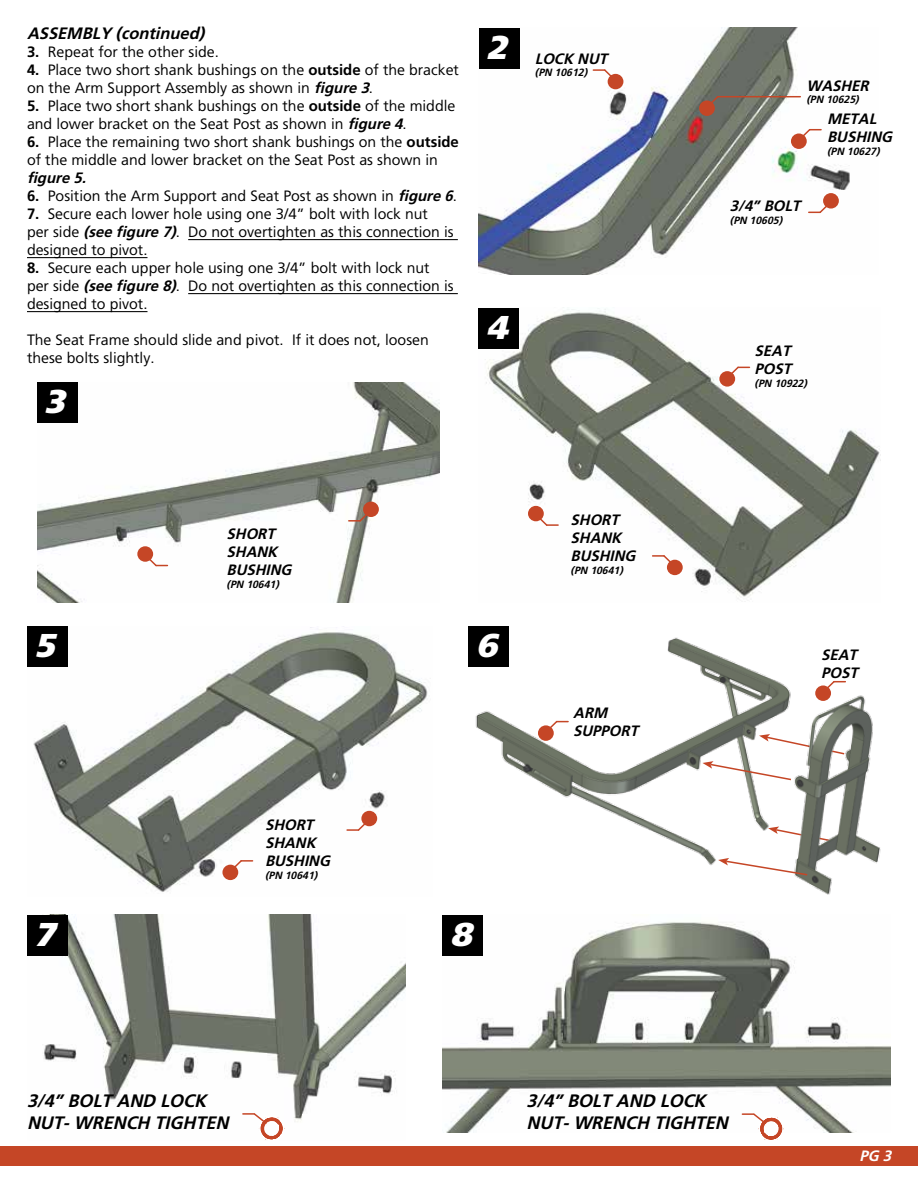
<style>
.page{position:relative;width:918px;height:1188px;background:#fff}
.page>*{position:absolute;margin:0;border:0;box-sizing:border-box;transform-origin:0 0}
.t1{font:italic 900 33px "Weissach";color:#fff}
.t2{font:italic 700 18px/21.6px "Weissach";color:#000}
.t3{font:italic 700 16.5px "Weissach";color:#000}
.t4{font:15px/18px "Weissach";color:#000}
.t5{font:italic 700 15px/18px "Weissach";color:#000}
.t6{font:italic 700 15px "Weissach";color:#fff}
.t7{font:italic 700 10.5px "Weissach";color:#000}
.s1{font-weight:700}
.s2{font-weight:700;font-style:italic}
</style>
<div class="page">
<hr style="left:188px;top:239px;width:270px;height:1px;background:#000">
<hr style="left:27px;top:257px;width:121px;height:1px;background:#000">
<hr style="left:188px;top:293px;width:270px;height:1px;background:#000">
<hr style="left:27px;top:311px;width:121px;height:1px;background:#000">
<img style="left:478px;top:28px;width:372px;height:247px">
<div style="left:823px;top:193px;width:16px;height:16px;background:#c54626;border-radius:50%"></div>
<svg style="left:809px;top:200px;width:24px;height:14px"></svg>
<div style="left:479px;top:28px;width:40px;height:40px;background:#000"></div>
<div style="left:791px;top:133px;width:16px;height:16px;background:#c54626;border-radius:50%"></div>
<svg style="left:797px;top:128px;width:24px;height:14px"></svg>
<div style="left:699px;top:100px;width:16px;height:16px;background:#c54626;border-radius:50%"></div>
<svg style="left:705px;top:95px;width:15px;height:14px"></svg>
<hr style="left:718px;top:96px;width:82px;height:1px;background:#c54626">
<div style="left:608px;top:74px;width:15px;height:15px;background:#c54626;border-radius:50%"></div>
<svg style="left:593px;top:68px;width:25px;height:15px"></svg>
<img style="left:37px;top:382px;width:402px;height:220px">
<div style="left:363px;top:502px;width:16px;height:15px;background:#c54626;border-radius:50%"></div>
<svg style="left:349px;top:508px;width:24px;height:15px"></svg>
<div style="left:37px;top:382px;width:41px;height:41px;background:#000"></div>
<div style="left:137px;top:546px;width:16px;height:16px;background:#c54626;border-radius:50%"></div>
<svg style="left:143px;top:553px;width:24px;height:15px"></svg>
<img style="left:479px;top:308px;width:402px;height:291px">
<div style="left:528px;top:506px;width:16px;height:15px;background:#c54626;border-radius:50%"></div>
<svg style="left:534px;top:512px;width:24px;height:15px"></svg>
<div style="left:667px;top:560px;width:16px;height:15px;background:#c54626;border-radius:50%"></div>
<svg style="left:653px;top:554px;width:24px;height:15px"></svg>
<div style="left:719px;top:371px;width:16px;height:16px;background:#c54626;border-radius:50%"></div>
<svg style="left:725px;top:365px;width:24px;height:15px"></svg>
<div style="left:478px;top:308px;width:41px;height:40px;background:#000"></div>
<img style="left:33px;top:627px;width:395px;height:265px">
<div style="left:361px;top:811px;width:16px;height:15px;background:#c54626;border-radius:50%"></div>
<svg style="left:347px;top:817px;width:25px;height:15px"></svg>
<div style="left:222px;top:865px;width:16px;height:15px;background:#c54626;border-radius:50%"></div>
<svg style="left:228px;top:859px;width:25px;height:15px"></svg>
<div style="left:27px;top:626px;width:41px;height:41px;background:#000"></div>
<img style="left:475px;top:637px;width:406px;height:258px">
<div style="left:815px;top:685px;width:16px;height:16px;background:#c54626;border-radius:50%"></div>
<svg style="left:821px;top:680px;width:24px;height:14px"></svg>
<div style="left:538px;top:725px;width:16px;height:16px;background:#c54626;border-radius:50%"></div>
<svg style="left:544px;top:719px;width:24px;height:15px"></svg>
<div style="left:468px;top:626px;width:41px;height:41px;background:#000"></div>
<svg style="left:702px;top:734px;width:144px;height:47px"></svg>
<svg style="left:718px;top:858px;width:91px;height:18px"></svg>
<img style="left:43px;top:915px;width:362px;height:207px">
<svg style="left:243px;top:1112px;width:42px;height:28px"></svg>
<div style="left:27px;top:915px;width:41px;height:41px;background:#000"></div>
<img style="left:443px;top:922px;width:448px;height:210px">
<div style="left:443px;top:915px;width:40px;height:40px;background:#000"></div>
<svg style="left:742px;top:1112px;width:43px;height:28px"></svg>
<div style="left:0;top:1146px;width:918px;height:19px;background:#c54626"></div>
<p class="t3" style="left:27px;top:24px;width:179px">ASSEMBLY (continued)</p>
<p class="t4" style="left:27px;top:43px;width:193px"><span class="s1">3.</span> Repeat for the other side.</p>
<p class="t4" style="left:27px;top:61px;width:434px"><span class="s1">4.</span> Place two short shank bushings on the <span class="s1">outside</span> of the bracket on the Arm Support Assembly as shown in <span class="s2">figure 3</span>.</p>
<p class="t4" style="left:27px;top:97px;width:430px"><span class="s1">5.</span> Place two short shank bushings on the <span class="s1">outside</span> of the middle and lower bracket on the Seat Post as shown in <span class="s2">figure 4</span>.</p>
<p class="t4" style="left:27px;top:133px;width:433px"><span class="s1">6.</span> Place the remaining two short shank bushings on the <span class="s1">outside </span>of the middle and lower bracket on the Seat Post as shown in</p>
<p class="t5" style="left:27px;top:169px;width:60px">figure 5.</p>
<p class="t4" style="left:27px;top:187px;width:432px"><span class="s1">6.</span> Position the Arm Support and Seat Post as shown in <span class="s2">figure 6</span>.</p>
<p class="t4" style="left:27px;top:205px;width:428px"><span class="s1">7.</span> Secure each lower hole using one 3/4” bolt with lock nut per side <span class="s2">(see figure 7)</span>. Do not overtighten as this connection is designed to pivot.</p>
<p class="t4" style="left:27px;top:259px;width:428px"><span class="s1">8.</span> Secure each upper hole using one 3/4” bolt with lock nut per side <span class="s2">(see figure 8)</span>. Do not overtighten as this connection is designed to pivot.</p>
<p class="t4" style="left:27px;top:331px;width:403px">The Seat Frame should slide and pivot. If it does not, loosen these bolts slightly.</p>
<h1 class="t1" style="left:45px;top:381px;width:21px">3</h1>
<h1 class="t1" style="left:486px;top:27px;width:21px">2</h1>
<p class="t5" style="left:535px;top:50px;width:74px">LOCK NUT</p>
<p class="t7" style="left:535px;top:67px;width:54px">(PN 10612)</p>
<h1 class="t1" style="left:486px;top:307px;width:23px">4</h1>
<h1 class="t1" style="left:34px;top:625px;width:21px">5</h1>
<p class="t5" style="left:227px;top:525px;width:66px">SHORT<br>SHANK<br>BUSHING</p>
<p class="t7" style="left:227px;top:578px;width:54px">(PN 10641)</p>
<p class="t5" style="left:265px;top:816px;width:66px">SHORT<br>SHANK<br>BUSHING</p>
<p class="t7" style="left:265px;top:869px;width:54px">(PN 10641)</p>
<h1 class="t1" style="left:476px;top:625px;width:23px">6</h1>
<h1 class="t1" style="left:34px;top:914px;width:21px">7</h1>
<h1 class="t1" style="left:450px;top:914px;width:23px">8</h1>
<p class="t5" style="left:571px;top:511px;width:66px">SHORT<br>SHANK<br>BUSHING</p>
<p class="t7" style="left:571px;top:564px;width:54px">(PN 10641)</p>
<p class="t5" style="left:573px;top:704px;width:66px">ARM<br>SUPPORT</p>
<p class="t5" style="left:806px;top:76px;width:64px">WASHER</p>
<p class="t7" style="left:806px;top:93px;width:54px">(PN 10625)</p>
<p class="t5" style="left:827px;top:110px;width:66px">METAL<br>BUSHING</p>
<p class="t7" style="left:827px;top:145px;width:54px">(PN 10627)</p>
<p class="t5" style="left:730px;top:197px;width:72px">3/4” BOLT</p>
<p class="t7" style="left:730px;top:214px;width:54px">(PN 10605)</p>
<p class="t5" style="left:755px;top:342px;width:38px">SEAT<br>POST</p>
<p class="t7" style="left:755px;top:377px;width:54px">(PN 10922)</p>
<p class="t5" style="left:821px;top:646px;width:38px">SEAT<br>POST</p>
<p class="t2" style="left:27px;top:1090px;width:203px">3/4” BOLT AND LOCK<br>NUT- WRENCH TIGHTEN</p>
<p class="t2" style="left:526px;top:1090px;width:203px">3/4” BOLT AND LOCK<br>NUT- WRENCH TIGHTEN</p>
<p class="t6" style="left:859px;top:1147px;width:33px">PG 3</p>
</div>
